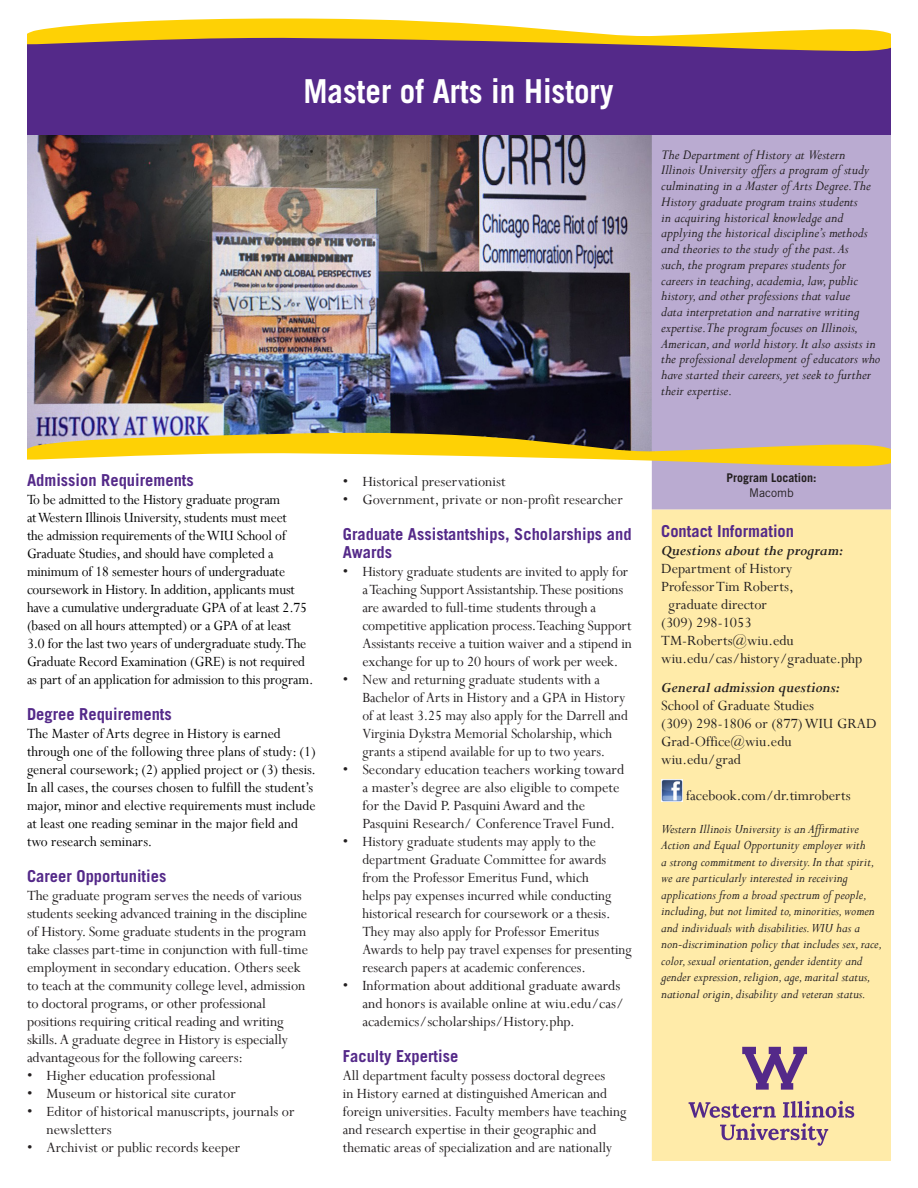
<style>
.page{position:relative;width:918px;height:1188px;background:#fff}
.page>*{position:absolute;margin:0;border:0;box-sizing:border-box;transform-origin:0 0}
.field_of_study_nam{font:700 33px "Trade Gothic";color:#fff;scale:.94 1}
.subhead_1_purple{font:700 16.5px/18px "Trade Gothic";color:#542989}
.list_1{font:15.75px/18px "Perpetua";color:#231f20}
.body_text___A{font:15.75px/18px "Perpetua";letter-spacing:-.01em;color:#000;scale:.95 1}
.body_text{font:15.75px/18px "Perpetua";letter-spacing:-.01em;color:#231f20}
.body_text___A-2{font:15.75px/18px "Perpetua";letter-spacing:-.01em;color:#000;scale:.96 1}
.body_text___A-3{font:15.75px/18px "Perpetua";color:#231f20}
.contact_info{font:15.75px/18px "Perpetua";color:#231f20}
.list_1___A{font:15.75px/18px "Perpetua";color:#231f20}
.contact_info_subhe{font:italic 700 15.75px "Perpetua";color:#231f20}
.social_media_lines{font:15.75px "Perpetua";color:#231f20}
.program_descriptio{font:italic 15px/15.8px "Perpetua";color:#231f20}
.AAEO_blurb___A{font:italic 14.25px/16.5px "Perpetua";color:#231f20}
.subhead_1_purple-2{font:700 12px "Trade Gothic";color:#231f20}
.program_location{font:12px "Trade Gothic";color:#231f20}
</style>
<div class="page">
<img style="left:27px;top:135px;width:625px;height:293px">
<div style="left:653px;top:510px;width:237px;height:650px;background:#ffeba9"></div>
<img style="left:661px;top:780px;width:22px;height:21px">
<div style="left:652px;top:509px;width:239px;height:652px;border:2px solid #ffeba9"></div>
<div style="left:653px;top:134px;width:237px;height:317px;background:#baabd1"></div>
<div style="left:652px;top:134px;width:239px;height:318px;border:2px solid #baabd1"></div>
<div style="left:653px;top:461px;width:237px;height:48px;background:#baabd1"></div>
<div style="left:27px;top:38px;width:864px;height:97px;background:#542989"></div>
<svg style="left:27px;top:428px;width:864px;height:41px"></svg>
<svg style="left:27px;top:18px;width:864px;height:33px"></svg>
<svg style="left:689px;top:1101px;width:165px;height:45px"></svg>
<svg style="left:742px;top:1047px;width:65px;height:43px"></svg>
<p class="field_of_study_nam" style="left:303px;top:71px;width:331px">Master of Arts in History</p>
<p class="program_descriptio" style="left:661px;top:146px;width:221px">The Department of History at Western Illinois University offers a program of study culminating in a Master of Arts Degree.The History graduate program trains students<br>in acquiring historical knowledge and applying the historical discipline’s methods and theories to the study of the past. As<br>such, the program prepares students for careers in teaching, academia, law, public history, and other professions that value<br>data interpretation and narrative writing expertise.The program focuses on Illinois, American, and world history. It also assists in the professional development of educators who have started their careers, yet seek to further their expertise.</p>
<p class="subhead_1_purple" style="left:27px;top:471px;width:168px">Admission Requirements</p>
<p class="body_text___A" style="left:27px;top:490px;width:303px">To be admitted to the History graduate program<br>at Western Illinois University, students must meet<br>the admission requirements of the WIU School of Graduate Studies, and should have completed a minimum of 18 semester hours of undergraduate coursework in History. In addition, applicants must have a cumulative undergraduate GPA of at least 2.75 (based on all hours attempted) or a GPA of at least<br>3.0 for the last two years of undergraduate study. The Graduate Record Examination (GRE) is not required as part of an application for admission to this program.</p>
<p class="subhead_1_purple" style="left:27px;top:705px;width:146px">Degree Requirements</p>
<p class="body_text___A-2" style="left:27px;top:724px;width:303px">The Master of Arts degree in History is earned through one of the following three plans of study: (1) general coursework; (2) applied project or (3) thesis.<br>In all cases, the courses chosen to fulfill the student’s major, minor and elective requirements must include at least one reading seminar in the major field and two research seminars.</p>
<p class="subhead_1_purple" style="left:27px;top:867px;width:141px">Career Opportunities</p>
<p class="body_text" style="left:27px;top:886px;width:283px">The graduate program serves the needs of various students seeking advanced training in the discipline of History. Some graduate students in the program take classes part-time in conjunction with full-time employment in secondary education. Others seek to teach at the community college level, admission to doctoral programs, or other professional positions requiring critical reading and writing skills. A graduate degree in History is especially advantageous for the following careers:</p>
<p class="list_1" style="left:27px;top:1066px;width:190px">• Higher education professional</p>
<p class="list_1" style="left:27px;top:1084px;width:210px">• Museum or historical site curator</p>
<p class="list_1" style="left:46px;top:1102px;width:250px;text-indent:-20px">• Editor of historical manuscripts, journals or newsletters</p>
<p class="list_1" style="left:27px;top:1138px;width:215px">• Archivist or public records keeper</p>
<p class="list_1" style="left:343px;top:472px;width:164px">• Historical preservationist</p>
<p class="list_1___A" style="left:343px;top:490px;width:281px">• Government, private or non-profit researcher</p>
<p class="subhead_1_purple" style="left:343px;top:525px;width:290px">Graduate Assistantships, Scholarships and<br>Awards</p>
<p class="list_1" style="left:362px;top:562px;width:271px;text-indent:-20px">• History graduate students are invited to apply for a Teaching Support Assistantship. These positions are awarded to full-time students through a competitive application process. Teaching Support Assistants receive a tuition waiver and a stipend in exchange for up to 20 hours of work per week.</p>
<p class="list_1" style="left:362px;top:670px;width:267px;text-indent:-20px">• New and returning graduate students with a Bachelor of Arts in History and a GPA in History of at least 3.25 may also apply for the Darrell and Virginia Dykstra Memorial Scholarship, which grants a stipend available for up to two years.</p>
<p class="list_1" style="left:362px;top:760px;width:263px;text-indent:-20px">• Secondary education teachers working toward a master’s degree are also eligible to compete for the David P. Pasquini Award and the Pasquini Research/ Conference Travel Fund.</p>
<p class="list_1" style="left:362px;top:832px;width:271px;text-indent:-20px">• History graduate students may apply to the department Graduate Committee for awards from the Professor Emeritus Fund, which<br>helps pay expenses incurred while conducting historical research for coursework or a thesis.<br>They may also apply for Professor Emeritus Awards to help pay travel expenses for presenting research papers at academic conferences.</p>
<p class="list_1___A" style="left:362px;top:976px;width:263px;text-indent:-20px">• Information about additional graduate awards and honors is available online at wiu.edu/cas/ academics/scholarships/History.php.</p>
<p class="subhead_1_purple" style="left:343px;top:1047px;width:117px">Faculty Expertise</p>
<p class="body_text___A-3" style="left:343px;top:1066px;width:285px">All department faculty possess doctoral degrees<br>in History earned at distinguished American and foreign universities. Faculty members have teaching and research expertise in their geographic and thematic areas of specialization and are nationally</p>
<p class="subhead_1_purple-2" style="left:726px;top:470px;width:91px">Program Location:</p>
<p class="program_location" style="left:749px;top:485px;width:46px">Macomb</p>
<p class="subhead_1_purple" style="left:661px;top:522px;width:134px">Contact Information</p>
<p class="contact_info_subhe" style="left:661px;top:540px;width:184px">Questions about the program:</p>
<p class="contact_info" style="left:661px;top:559px;width:133px">Department of History</p>
<p class="contact_info" style="left:669px;top:577px;width:126px;text-indent:-8px">Professor Tim Roberts, graduate director</p>
<p class="contact_info" style="left:661px;top:613px;width:92px">(309) 298-1053</p>
<p class="contact_info" style="left:661px;top:631px;width:134px">TM-Roberts@wiu.edu</p>
<p class="contact_info" style="left:661px;top:649px;width:203px">wiu.edu/cas/history/graduate.php</p>
<p class="contact_info_subhe" style="left:661px;top:677px;width:180px">General admission questions:</p>
<p class="contact_info" style="left:661px;top:696px;width:155px">School of Graduate Studies</p>
<p class="contact_info" style="left:661px;top:714px;width:217px">(309) 298-1806 or (877) WIU GRAD</p>
<p class="contact_info" style="left:661px;top:732px;width:132px">Grad-Office@wiu.edu</p>
<p class="contact_info" style="left:661px;top:750px;width:81px">wiu.edu/grad</p>
<p class="social_media_lines" style="left:686px;top:785px;width:166px">facebook.com/dr.timroberts</p>
<p class="AAEO_blurb___A" style="left:661px;top:820px;width:223px">Western Illinois University is an Affirmative Action and Equal Opportunity employer with<br>a strong commitment to diversity. In that spirit, we are particularly interested in receiving applications from a broad spectrum of people, including, but not limited to, minorities, women and individuals with disabilities. WIU has a non-discrimination policy that includes sex, race, color, sexual orientation, gender identity and gender expression, religion, age, marital status, national origin, disability and veteran status.</p>
</div>
